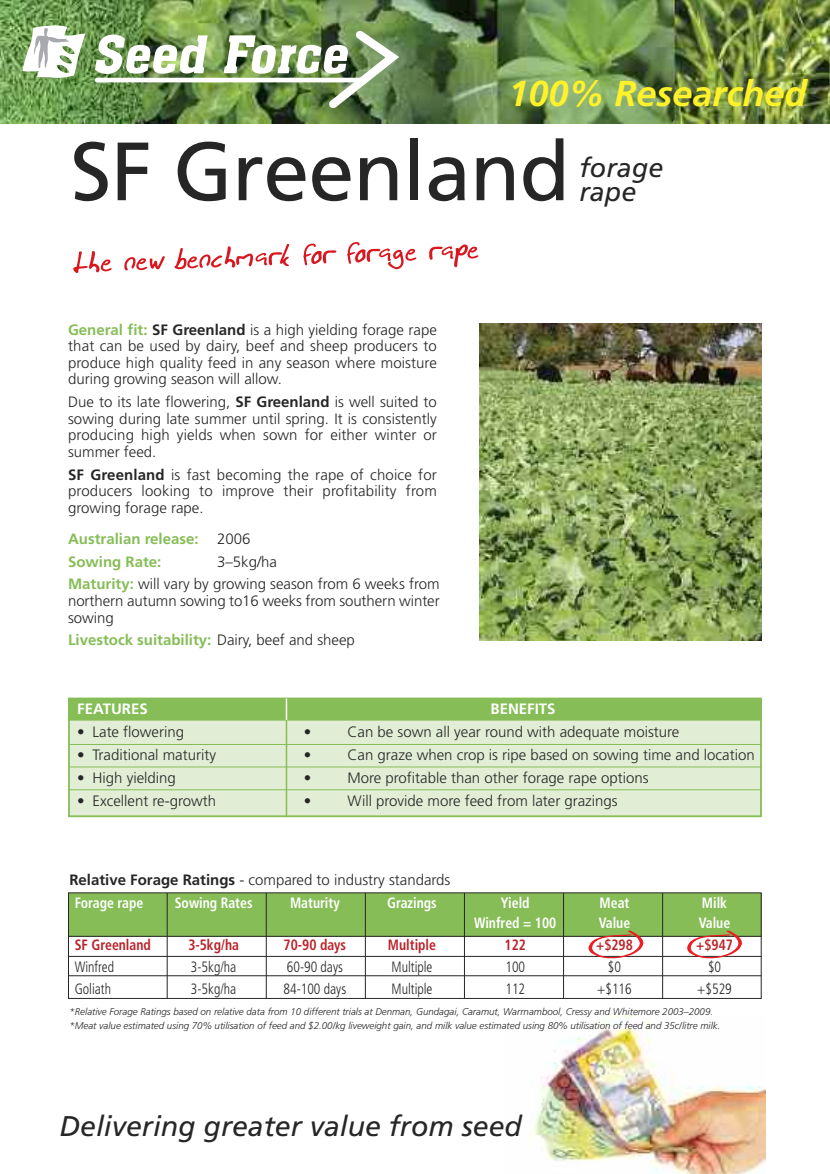
<style>
.page{position:relative;width:830px;height:1174px;background:#fff}
.page>*{position:absolute;margin:0;border:0;box-sizing:border-box;transform-origin:0 0}
.t1{font:82.5px "Frutiger";letter-spacing:-.01em;color:#272627}
.t2{font:italic 700 36px "Frutiger";color:#fff12a}
.t3{font:italic 28.5px "Frutiger";color:#272627}
.t4{font:italic 27px "Frutiger";color:#272627}
.t5{font:300 15px/16.5px "Frutiger";color:#272627;text-align:justify}
.t6{font:700 15px/23px "Frutiger";color:#86bd57}
.t7{font:700 15px "Frutiger";color:#fff}
.t8{font:300 condensed 14.85px "Frutiger";color:#272627;scale:.92 1}
.t9{font:700 condensed 14.85px "Frutiger";color:#fff;scale:.92 1}
.t10{font:700 condensed 14.85px "Frutiger";color:#ba2329;scale:.92 1}
.t11{font:italic 300 9.75px/14.1px "Frutiger";color:#272627}
.s1{font-weight:700;color:#86bd57}
.s2{font-weight:700}
.s3{font-weight:300;color:#272627}
</style>
<div class="page">
<img style="left:530px;top:1015px;width:234px;height:159px">
<img style="left:0;top:0;width:829px;height:123px">
<svg style="left:95px;top:35px;width:112px;height:39px"></svg>
<hr style="left:97px;top:78px;width:265px;height:4px;background:#fff">
<img style="left:223px;top:25px;width:176px;height:83px">
<svg style="left:22px;top:25px;width:63px;height:54px"></svg>
<img style="left:479px;top:323px;width:282px;height:318px">
<div style="left:68px;top:893px;width:693px;height:43px;background:#86bd57"></div>
<hr style="left:167px;top:893px;width:1px;height:105px;background:#272627">
<hr style="left:266px;top:893px;width:1px;height:105px;background:#272627">
<hr style="left:365px;top:893px;width:1px;height:105px;background:#272627">
<hr style="left:464px;top:893px;width:1px;height:105px;background:#272627">
<hr style="left:563px;top:893px;width:1px;height:105px;background:#272627">
<hr style="left:662px;top:893px;width:1px;height:105px;background:#272627">
<div style="left:70px;top:720px;width:689px;height:95px;background:#e1eed5"></div>
<div style="left:70px;top:699px;width:689px;height:21px;background:#86bd57"></div>
<div style="left:68px;top:697px;width:693px;height:120px;border:2px solid #86bd57"></div>
<hr style="left:285px;top:698px;width:2px;height:119px;background:#86bd57">
<hr style="left:68px;top:719px;width:693px;height:1px;background:#86bd57">
<hr style="left:68px;top:744px;width:693px;height:1px;background:#86bd57">
<hr style="left:68px;top:766px;width:693px;height:1px;background:#86bd57">
<hr style="left:68px;top:789px;width:693px;height:1px;background:#86bd57">
<hr style="left:68px;top:936px;width:693px;height:1px;background:#272627">
<hr style="left:68px;top:956px;width:693px;height:1px;background:#272627">
<hr style="left:68px;top:975px;width:693px;height:1px;background:#272627">
<svg style="left:73px;top:251px;width:39px;height:22px"></svg>
<svg style="left:124px;top:256px;width:41px;height:14px"></svg>
<svg style="left:174px;top:244px;width:115px;height:25px"></svg>
<svg style="left:303px;top:243px;width:33px;height:22px"></svg>
<svg style="left:347px;top:242px;width:69px;height:27px"></svg>
<svg style="left:429px;top:244px;width:49px;height:23px"></svg>
<hr style="left:285px;top:698px;width:2px;height:22px;background:#fff">
<svg style="left:588px;top:930px;width:56px;height:28px"></svg>
<svg style="left:686px;top:930px;width:56px;height:28px"></svg>
<h2 class="t2" style="left:508px;top:79px;width:299px">100% Researched</h2>
<h1 class="t1" style="left:70px;top:138px;width:501px">SF Greenland</h1>
<h3 class="t4" style="left:579px;top:156px;width:85px">forage</h3>
<h3 class="t4" style="left:579px;top:180px;width:58px">rape</h3>
<p class="t5" style="left:68px;top:322px;width:370px"><span class="s1">General fit:</span> <span class="s2">SF Greenland</span> is a high yielding forage rape that can be used by dairy, beef and sheep producers to produce high quality feed in any season where moisture during growing season will allow.</p>
<p class="t5" style="left:68px;top:395px;width:370px">Due to its late flowering, <span class="s2">SF Greenland</span> is well suited to sowing during late summer until spring. It is consistently producing high yields when sown for either winter or summer feed.</p>
<p class="t5" style="left:68px;top:467px;width:370px"><span class="s2">SF Greenland</span> is fast becoming the rape of choice for producers looking to improve their profitability from growing forage rape.</p>
<p class="t6" style="left:68px;top:528px;width:184px">Australian release: <span class="s3">2006<br></span>Sowing Rate:</p>
<p class="t5" style="left:68px;top:551px;width:373px;line-height:23px;text-indent:149px">3–5kg/ha<br><span class="s1">Maturity:</span> will vary by growing season from 6 weeks from</p>
<p class="t5" style="left:68px;top:593px;width:373px">northern autumn sowing to16 weeks from southern winter sowing</p>
<p class="t6" style="left:68px;top:630px;width:288px">Livestock suitability: <span class="s3">Dairy, beef and sheep</span></p>
<p class="t7" style="left:77px;top:703px;width:72px">FEATURES</p>
<p class="t7" style="left:490px;top:703px;width:66px">BENEFITS</p>
<p class="t5" style="left:77px;top:725px;width:108px">• Late flowering</p>
<p class="t5" style="left:304px;top:725px;width:9px">•</p>
<p class="t5" style="left:347px;top:725px;width:333px">Can be sown all year round with adequate moisture</p>
<p class="t5" style="left:77px;top:747px;width:140px">• Traditional maturity</p>
<p class="t5" style="left:304px;top:747px;width:9px">•</p>
<p class="t5" style="left:347px;top:747px;width:408px">Can graze when crop is ripe based on sowing time and location</p>
<p class="t5" style="left:77px;top:770px;width:100px">• High yielding</p>
<p class="t5" style="left:304px;top:770px;width:9px">•</p>
<p class="t5" style="left:347px;top:770px;width:302px">More profitable than other forage rape options</p>
<p class="t5" style="left:77px;top:793px;width:140px">• Excellent re-growth</p>
<p class="t5" style="left:304px;top:793px;width:9px">•</p>
<p class="t5" style="left:347px;top:793px;width:272px">Will provide more feed from later grazings</p>
<p class="t5" style="left:69px;top:872px;width:382px"><span class="s2">Relative Forage Ratings</span> - compared to industry standards</p>
<p class="t9" style="left:75px;top:897px;width:76px">Forage rape</p>
<p class="t9" style="left:175px;top:897px;width:86px">Sowing Rates</p>
<p class="t9" style="left:290px;top:897px;width:55px">Maturity</p>
<p class="t9" style="left:387px;top:897px;width:55px">Grazings</p>
<p class="t9" style="left:500px;top:897px;width:33px">Yield</p>
<p class="t9" style="left:599px;top:897px;width:34px">Meat</p>
<p class="t9" style="left:701px;top:897px;width:29px">Milk</p>
<p class="t9" style="left:474px;top:916px;width:91px">Winfred = 100</p>
<p class="t9" style="left:598px;top:916px;width:36px">Value</p>
<p class="t9" style="left:698px;top:916px;width:36px">Value</p>
<p class="t10" style="left:75px;top:938px;width:84px">SF Greenland</p>
<p class="t10" style="left:188px;top:938px;width:57px">3-5kg/ha</p>
<p class="t10" style="left:283px;top:938px;width:70px">70-90 days</p>
<p class="t10" style="left:388px;top:938px;width:54px">Multiple</p>
<p class="t10" style="left:504px;top:938px;width:25px">122</p>
<p class="t10" style="left:595px;top:938px;width:41px">+$298</p>
<p class="t10" style="left:695px;top:938px;width:41px">+$947</p>
<p class="t8" style="left:75px;top:960px;width:44px">Winfred</p>
<p class="t8" style="left:191px;top:960px;width:51px">3-5kg/ha</p>
<p class="t8" style="left:287px;top:960px;width:62px">60-90 days</p>
<p class="t8" style="left:391px;top:960px;width:46px">Multiple</p>
<p class="t8" style="left:505px;top:960px;width:23px">100</p>
<p class="t8" style="left:607px;top:960px;width:16px">$0</p>
<p class="t8" style="left:707px;top:960px;width:16px">$0</p>
<p class="t8" style="left:75px;top:982px;width:41px">Goliath</p>
<p class="t8" style="left:191px;top:982px;width:51px">3-5kg/ha</p>
<p class="t8" style="left:283px;top:982px;width:70px">84-100 days</p>
<p class="t8" style="left:391px;top:982px;width:46px">Multiple</p>
<p class="t8" style="left:505px;top:982px;width:23px">112</p>
<p class="t8" style="left:597px;top:982px;width:39px">+$116</p>
<p class="t8" style="left:697px;top:982px;width:39px">+$529</p>
<p class="t11" style="left:69px;top:1005px;width:652px">*Relative Forage Ratings based on relative data from 10 different trials at Denman, Gundagai, Caramut, Warrnambool, Cressy and Whitemore 2003–2009. *Meat value estimated using 70% utilisation of feed and $2.00/kg liveweight gain, and milk value estimated using 80% utilisation of feed and 35c/litre milk.</p>
<h3 class="t3" style="left:60px;top:1114px;width:463px">Delivering greater value from seed</h3>
</div>
